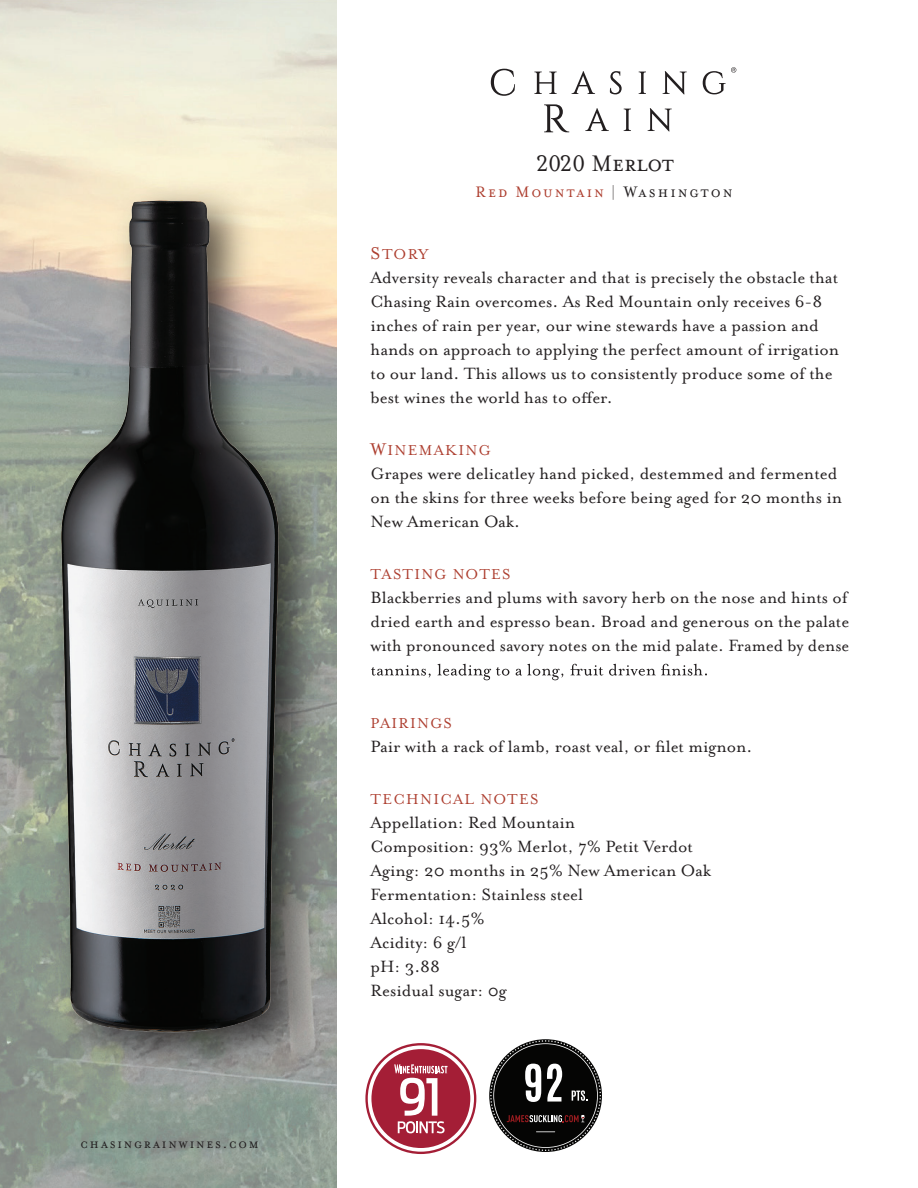
<style>
.page{position:relative;width:918px;height:1188px;background:#fff}
.page>*{position:absolute;margin:0;border:0;box-sizing:border-box;transform-origin:0 0}
.t1{font:500 50.7px "Antenna Cond";color:#fff}
.t2{font:25.8px "Mrs Eaves Small Caps OT";color:#231f20}
.t3{font:18.75px/24px "Mrs Eaves OT";color:#231f20}
.t4{font:17.4px "Mrs Eaves Small Caps OT";letter-spacing:.12em;color:#ad3e2f}
.t5{font:16.5px "Mrs Eaves Small Caps OT";letter-spacing:.08em;color:#ad3e2f}
.t6{font:15px "Mrs Eaves Small Caps OT";letter-spacing:.12em;color:#231f20}
.s1{font-size:18.9px;color:#7b7778}
.s2{color:#231f20}
.s3{font-size:19.5px}
</style>
<div class="page">
<img style="left:0;top:0;width:336px;height:1187px">
<img style="left:304px;top:170px;width:33px;height:941px">
<img style="left:15px;top:75px;width:289px;height:1048px">
<svg style="left:371px;top:664px;width:336px;height:16px"></svg>
<svg style="left:491px;top:69px;width:24px;height:27px"></svg>
<svg style="left:534px;top:72px;width:23px;height:22px"></svg>
<svg style="left:572px;top:71px;width:23px;height:23px"></svg>
<svg style="left:610px;top:71px;width:12px;height:23px"></svg>
<svg style="left:639px;top:72px;width:7px;height:22px"></svg>
<svg style="left:663px;top:71px;width:24px;height:23px"></svg>
<svg style="left:544px;top:104px;width:25px;height:28px"></svg>
<svg style="left:585px;top:108px;width:24px;height:23px"></svg>
<svg style="left:624px;top:109px;width:7px;height:22px"></svg>
<svg style="left:648px;top:108px;width:24px;height:23px"></svg>
<svg style="left:703px;top:67px;width:33px;height:27px"></svg>
<svg style="left:365px;top:1043px;width:111px;height:111px"></svg>
<div style="left:370px;top:1047px;width:102px;height:103px;background:#a41e36;border-radius:50%"></div>
<div style="left:368px;top:1045px;width:106px;height:107px;border:4px solid #fff;border-radius:50%"></div>
<svg style="left:394px;top:1064px;width:54px;height:10px"></svg>
<svg style="left:398px;top:1121px;width:47px;height:12px"></svg>
<svg style="left:490px;top:1040px;width:111px;height:111px"></svg>
<p class="t6" style="left:81px;top:1135px;width:179px">chasingrainwines.com</p>
<h2 class="t2" style="left:536px;top:150px;width:139px">2020 Merlot</h2>
<p class="t4" style="left:475px;top:183px;width:259px">Red Mountain <span class="s1">|</span> <span class="s2">Washington</span></p>
<p class="t5" style="left:371px;top:245px;width:59px"><span class="s3">S</span>TORY</p>
<p class="t3" style="left:371px;top:265px;width:470px">Adversity reveals character and that is precisely the obstacle that Chasing Rain overcomes. As Red Mountain only receives 6-8 inches of rain per year, our wine stewards have a passion and hands on approach to applying the perfect amount of irrigation to our land. This allows us to consistently produce some of the best wines the world has to offer.</p>
<p class="t5" style="left:371px;top:441px;width:121px"><span class="s3">W</span>INEMAKING</p>
<p class="t3" style="left:371px;top:461px;width:473px">Grapes were delicatley hand picked, destemmed and fermented on the skins for three weeks before being aged for 20 months in<br>New American Oak.</p>
<p class="t5" style="left:371px;top:565px;width:141px">TASTING NOTES</p>
<p class="t3" style="left:371px;top:586px;width:480px;text-align:justify">Blackberries and plums with savory herb on the nose and hints of dried earth and espresso bean. Broad and generous on the palate with pronounced savory notes on the mid palate. Framed by dense</p>
<p class="t5" style="left:371px;top:714px;width:83px">PAIRINGS</p>
<p class="t3" style="left:371px;top:734px;width:383px">Pair with a rack of lamb, roast veal, or filet mignon.</p>
<p class="t5" style="left:371px;top:790px;width:169px">TECHNICAL NOTES</p>
<p class="t3" style="left:371px;top:810px;width:342px">Appellation: Red Mountain<br>Composition: 93% Merlot, 7% Petit Verdot<br>Aging: 20 months in 25% New American Oak<br>Fermentation: Stainless steel<br>Alcohol: 14.5%<br>Acidity: 6 g/l<br>pH: 3.88<br>Residual sugar: 0g</p>
<h1 class="t1" style="left:398px;top:1067px;width:45px">91</h1>
</div>
